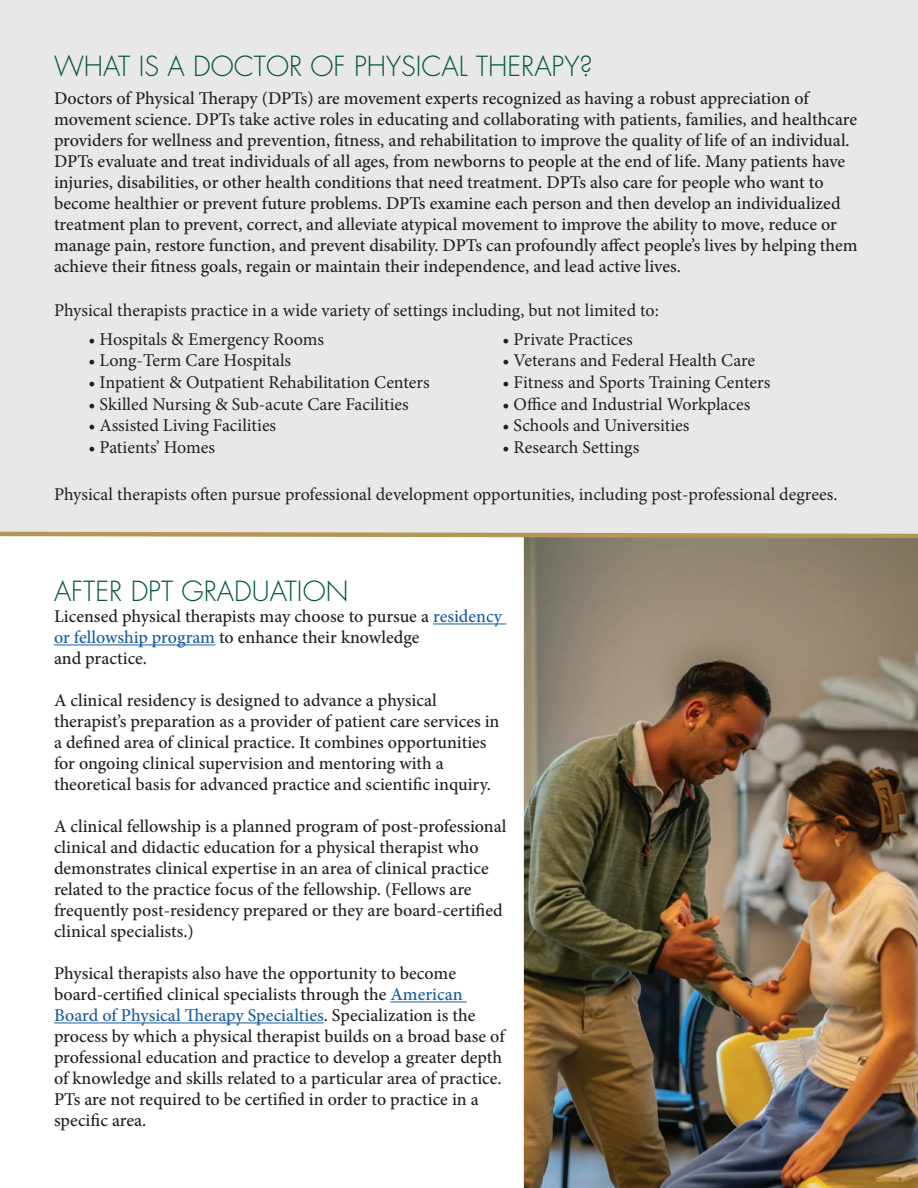
<style>
.page{position:relative;width:918px;height:1188px;background:#fff}
.page>*{position:absolute;margin:0;border:0;box-sizing:border-box;transform-origin:0 0}
.t1{font:300 27px "Futura Std";color:#00563c}
.t2{font:500 18px/21px "Minion Pro";color:#231f20}
.t3{font:18px "Minion Pro";color:#231f20}
.s1{color:#175d9e}
</style>
<div class="page">
<div style="left:0;top:0;width:918px;height:529px;background:#e8e8e7"></div>
<hr style="left:433px;top:624px;width:73px;height:1px;background:#175d9e">
<hr style="left:54px;top:645px;width:161px;height:1px;background:#175d9e">
<hr style="left:391px;top:1002px;width:76px;height:1px;background:#175d9e">
<hr style="left:54px;top:1023px;width:270px;height:1px;background:#175d9e">
<img style="left:524px;top:540px;width:394px;height:648px">
<svg style="left:913px;top:430px;width:5px;height:40px"></svg>
<svg style="left:0;top:529px;width:918px;height:11px"></svg>
<h1 class="t1" style="left:54px;top:50px;width:540px">WHAT IS A DOCTOR OF PHYSICAL THERAPY?</h1>
<p class="t2" style="left:54px;top:88px;width:805px">Doctors of Physical Therapy (DPTs) are movement experts recognized as having a robust appreciation of movement science. DPTs take active roles in educating and collaborating with patients, families, and healthcare providers for wellness and prevention, fitness, and rehabilitation to improve the quality of life of an individual.<br>DPTs evaluate and treat individuals of all ages, from newborns to people at the end of life. Many patients have injuries, disabilities, or other health conditions that need treatment. DPTs also care for people who want to become healthier or prevent future problems. DPTs examine each person and then develop an individualized treatment plan to prevent, correct, and alleviate atypical movement to improve the ability to move, reduce or manage pain, restore function, and prevent disability. DPTs can profoundly affect people’s lives by helping them achieve their fitness goals, regain or maintain their independence, and lead active lives.</p>
<p class="t3" style="left:54px;top:298px;width:606px">Physical therapists practice in a wide variety of settings including, but not limited to:</p>
<p class="t3" style="left:89px;top:327px;width:237px">• Hospitals &amp; Emergency Rooms</p>
<p class="t3" style="left:89px;top:349px;width:204px">• Long-Term Care Hospitals</p>
<p class="t3" style="left:89px;top:370px;width:343px">• Inpatient &amp; Outpatient Rehabilitation Centers</p>
<p class="t3" style="left:89px;top:392px;width:322px">• Skilled Nursing &amp; Sub-acute Care Facilities</p>
<p class="t3" style="left:89px;top:413px;width:189px">• Assisted Living Facilities</p>
<p class="t3" style="left:89px;top:435px;width:128px">• Patients’ Homes</p>
<p class="t3" style="left:503px;top:327px;width:132px">• Private Practices</p>
<p class="t3" style="left:503px;top:349px;width:254px">• Veterans and Federal Health Care</p>
<p class="t3" style="left:503px;top:370px;width:269px">• Fitness and Sports Training Centers</p>
<p class="t3" style="left:503px;top:392px;width:249px">• Office and Industrial Workplaces</p>
<p class="t3" style="left:503px;top:413px;width:188px">• Schools and Universities</p>
<p class="t3" style="left:503px;top:435px;width:138px">• Research Settings</p>
<p class="t3" style="left:54px;top:483px;width:785px">Physical therapists often pursue professional development opportunities, including post-professional degrees.</p>
<h1 class="t1" style="left:54px;top:575px;width:296px">AFTER DPT GRADUATION</h1>
<p class="t2" style="left:54px;top:606px;width:450px">Licensed physical therapists may choose to pursue a <span class="s1">residency or fellowship program</span> to enhance their knowledge<br>and practice.</p>
<p class="t2" style="left:54px;top:690px;width:447px">A clinical residency is designed to advance a physical therapist’s preparation as a provider of patient care services in a defined area of clinical practice. It combines opportunities for ongoing clinical supervision and mentoring with a theoretical basis for advanced practice and scientific inquiry.</p>
<p class="t2" style="left:54px;top:816px;width:454px">A clinical fellowship is a planned program of post-professional clinical and didactic education for a physical therapist who demonstrates clinical expertise in an area of clinical practice related to the practice focus of the fellowship. (Fellows are frequently post-residency prepared or they are board-certified clinical specialists.)</p>
<p class="t2" style="left:54px;top:963px;width:452px">Physical therapists also have the opportunity to become board-certified clinical specialists through the <span class="s1">American Board of Physical Therapy Specialties</span>. Specialization is the process by which a physical therapist builds on a broad base of professional education and practice to develop a greater depth of knowledge and skills related to a particular area of practice.<br>PTs are not required to be certified in order to practice in a specific area.</p>
</div>
